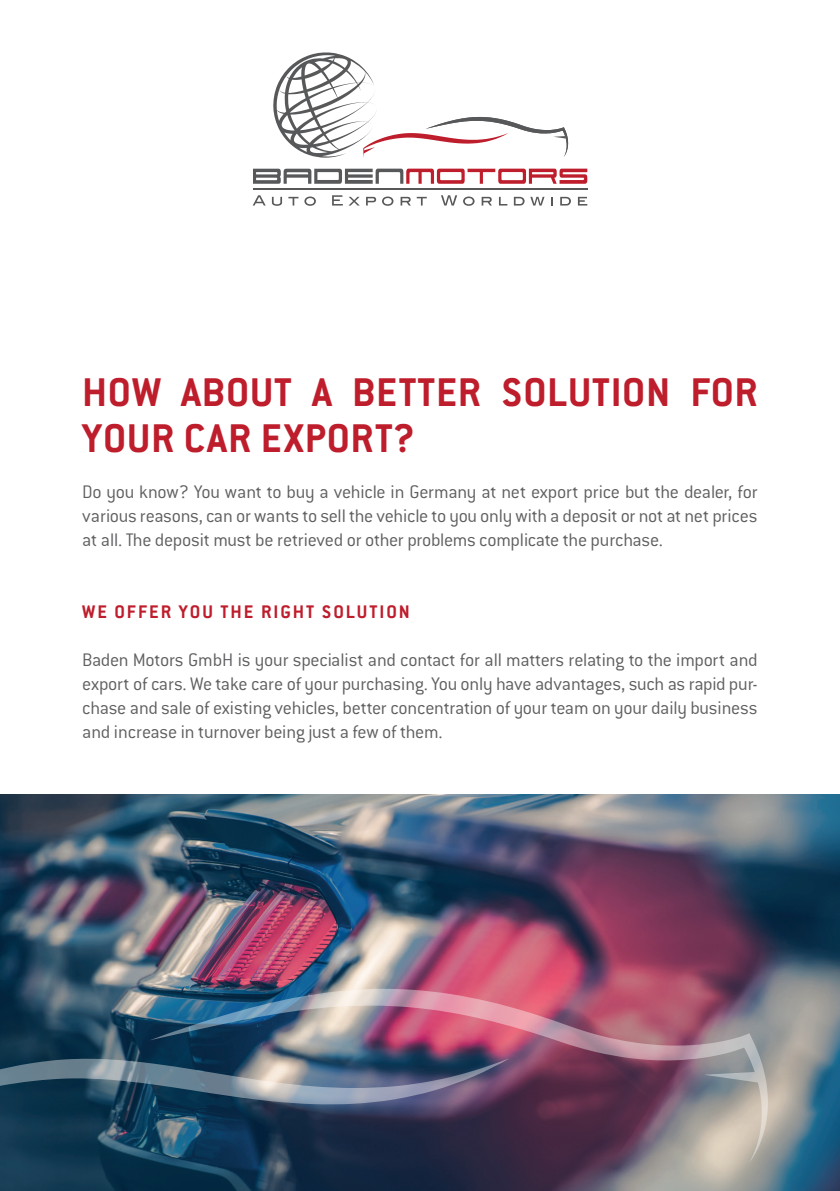
<style>
.page{position:relative;width:840px;height:1191px;background:#fff}
.page>*{position:absolute;margin:0;border:0;box-sizing:border-box;transform-origin:0 0}
.t1{font:700 44px/46px "Conduit ITC Pro";letter-spacing:.02em;color:#be1d2c}
.t2{font:300 20px/24px "Conduit ITC Pro";letter-spacing:-.015em;color:#5f5f62;text-align:justify}
.t3{font:700 20px "Conduit ITC Pro";letter-spacing:.1em;color:#be1d2c}
</style>
<div class="page">
<svg style="left:253px;top:195px;width:12px;height:10px"></svg>
<svg style="left:272px;top:197px;width:10px;height:9px"></svg>
<svg style="left:288px;top:197px;width:10px;height:8px"></svg>
<svg style="left:304px;top:196px;width:12px;height:10px"></svg>
<svg style="left:332px;top:195px;width:10px;height:10px"></svg>
<svg style="left:349px;top:197px;width:10px;height:8px"></svg>
<svg style="left:366px;top:197px;width:10px;height:8px"></svg>
<svg style="left:382px;top:196px;width:11px;height:10px"></svg>
<svg style="left:400px;top:197px;width:10px;height:8px"></svg>
<svg style="left:416px;top:197px;width:10px;height:8px"></svg>
<svg style="left:441px;top:195px;width:16px;height:10px"></svg>
<svg style="left:463px;top:196px;width:11px;height:10px"></svg>
<svg style="left:481px;top:197px;width:10px;height:8px"></svg>
<svg style="left:499px;top:197px;width:8px;height:8px"></svg>
<svg style="left:513px;top:197px;width:11px;height:8px"></svg>
<svg style="left:530px;top:197px;width:14px;height:8px"></svg>
<svg style="left:560px;top:197px;width:10px;height:8px"></svg>
<svg style="left:577px;top:197px;width:10px;height:8px"></svg>
<svg style="left:253px;top:169px;width:334px;height:15px"></svg>
<hr style="left:253px;top:188px;width:334px;height:2px;background:#57585a">
<svg style="left:273px;top:52px;width:294px;height:106px"></svg>
<img style="left:0;top:794px;width:839px;height:397px">
<img style="left:149px;top:988px;width:618px;height:175px">
<img style="left:0;top:1058px;width:509px;height:108px">
<h1 class="t1" style="left:82px;top:369px;width:676px">HOW ABOUT A BETTER SOLUTION FOR<br>YOUR CAR EXPORT?</h1>
<p class="t2" style="left:82px;top:480px;width:676px">Do you know? You want to buy a vehicle in Germany at net export price but the dealer, for various reasons, can or wants to sell the vehicle to you only with a deposit or not at net prices at all. The deposit must be retrieved or other problems complicate the purchase.</p>
<p class="t3" style="left:82px;top:600px;width:329px">WE OFFER YOU THE RIGHT SOLUTION</p>
<p class="t2" style="left:82px;top:648px;width:676px">Baden Motors GmbH is your specialist and contact for all matters relating to the import and export of cars. We take care of your purchasing. You only have advantages, such as rapid pur&shy;chase and sale of existing vehicles, better concentration of your team on your daily business and increase in turnover being just a few of them.</p>
</div>
